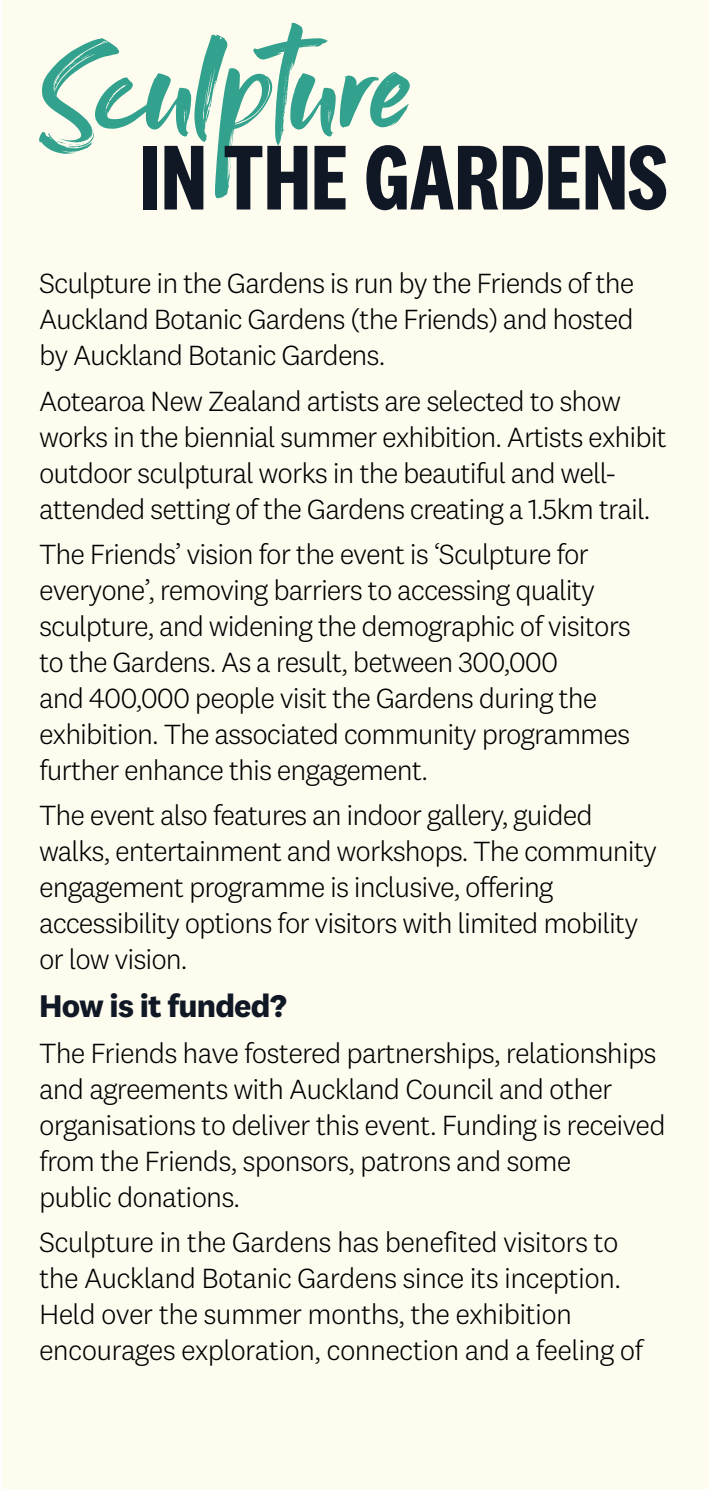
<style>
.page{position:relative;width:709px;height:1489px;background:#fff}
.page>*{position:absolute;margin:0;border:0;box-sizing:border-box;transform-origin:0 0}
.t1{font:700 95.25px "National 2 Condensed";color:#101826}
.t2{font:95.25px "Rocked";color:#32a18d}
.t3{font:700 32.5px "National 2";letter-spacing:-.025em;color:#101826}
.t4{font:300 28.75px/36px "National 2";letter-spacing:-.035em;color:#000}
.s1{font-size:101.25px}
.s2{font-size:87.5px}
.s3{font-size:99px}
</style>
<div class="page">
<div style="left:3px;top:0;width:706px;height:1488px;background:#fefbef"></div>
<h1 class="t2" style="left:39px;top:39px;width:376px">S<span class="s1">c</span><span class="s2">u</span>lp<span class="s2">tu</span><span class="s3">r</span><span class="s1">e</span></h1>
<h1 class="t1" style="left:140px;top:124px;width:529px">IN THE GARDENS</h1>
<p class="t4" style="left:39px;top:265px;width:597px;text-align:justify">Sculpture in the Gardens is run by the Friends of the Auckland Botanic Gardens (the Friends) and hosted by Auckland Botanic Gardens.</p>
<p class="t4" style="left:39px;top:383px;width:629px">Aotearoa New Zealand artists are selected to show works in the biennial summer exhibition. Artists exhibit outdoor sculptural works in the beautiful and well&shy;attended setting of the Gardens creating a 1.5km trail.</p>
<p class="t4" style="left:39px;top:536px;width:593px">The Friends’ vision for the event is ‘Sculpture for everyone’, removing barriers to accessing quality sculpture, and widening the demographic of visitors to the Gardens. As a result, between 300,000<br>and 400,000 people visit the Gardens during the exhibition. The associated community programmes further enhance this engagement.</p>
<p class="t4" style="left:39px;top:797px;width:619px">The event also features an indoor gallery, guided walks, entertainment and workshops. The community engagement programme is inclusive, offering accessibility options for visitors with limited mobility or low vision.</p>
<p class="t3" style="left:39px;top:986px;width:249px">How is it funded?</p>
<p class="t4" style="left:39px;top:1034px;width:628px">The Friends have fostered partnerships, relationships and agreements with Auckland Council and other organisations to deliver this event. Funding is received from the Friends, sponsors, patrons and some<br>public donations.</p>
<p class="t4" style="left:39px;top:1223px;width:605px">Sculpture in the Gardens has benefited visitors to the Auckland Botanic Gardens since its inception.<br>Held over the summer months, the exhibition encourages exploration, connection and a feeling of</p>
</div>
